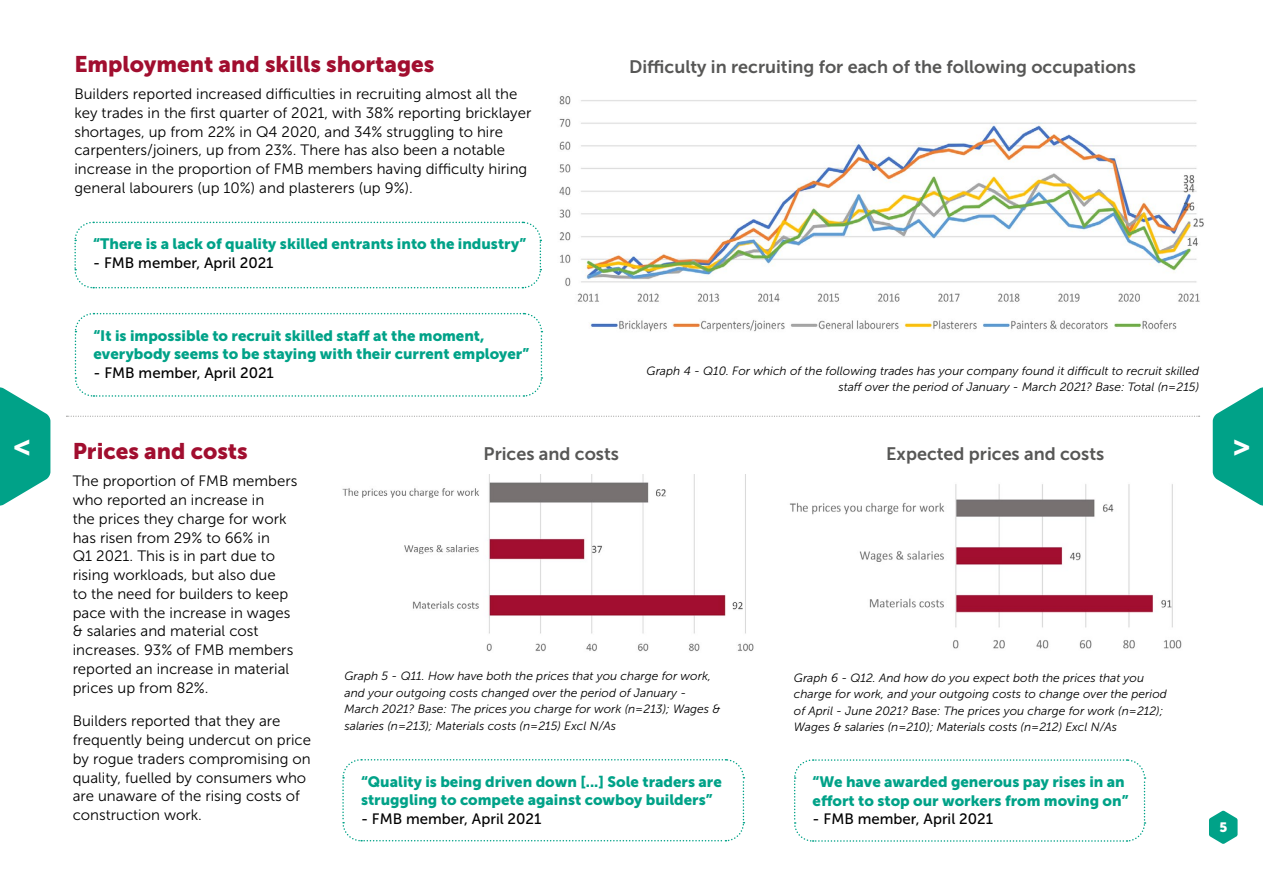
<style>
.page{position:relative;width:1263px;height:893px;background:#fff}
.page>*{position:absolute;margin:0;border:0;box-sizing:border-box;transform-origin:0 0}
.t1{font:29.25px "Museo Sans 900";color:#fff}
.t2{font:22.5px "Museo Sans 900";color:#a10e2f}
.t3{font:18px "Museo Sans 700";color:#575756}
.t4{font:15px/18.8px "Museo Sans 300";color:#000}
.t5{font:15px/18.8px "Museo Sans 900";color:#00a288}
.t6{font:15px "Museo Sans 500";color:#000}
.t7{font:13.5px "Museo Sans 900";color:#fff}
.t8{font:italic 12px/16.5px "Museo Sans 300";color:#000}
</style>
<div class="page">
<img style="left:559px;top:96px;width:645px;height:236px">
<img style="left:342px;top:475px;width:412px;height:177px">
<img style="left:789px;top:484px;width:393px;height:165px">
<svg style="left:0;top:387px;width:50px;height:119px"></svg>
<svg style="left:1213px;top:387px;width:50px;height:119px"></svg>
<svg style="left:66px;top:416px;width:1133px;height:1px"></svg>
<svg style="left:74px;top:312px;width:469px;height:85px"></svg>
<svg style="left:342px;top:759px;width:403px;height:83px"></svg>
<svg style="left:1209px;top:811px;width:28px;height:33px"></svg>
<svg style="left:74px;top:221px;width:468px;height:68px"></svg>
<svg style="left:794px;top:759px;width:352px;height:83px"></svg>
<h2 class="t2" style="left:74px;top:51px;width:361px">Employment and skills shortages</h2>
<p class="t4" style="left:74px;top:85px;width:458px">Builders reported increased difficulties in recruiting almost all the key trades in the first quarter of 2021, with 38% reporting bricklayer shortages, up from 22% in Q4 2020, and 34% struggling to hire carpenters/joiners, up from 23%. There has also been a notable increase in the proportion of FMB members having difficulty hiring general labourers (up 10%) and plasterers (up 9%).</p>
<p class="t5" style="left:93px;top:235px;width:434px">“There is a lack of quality skilled entrants into the industry”</p>
<p class="t6" style="left:93px;top:255px;width:182px">- FMB member, April 2021</p>
<p class="t5" style="left:94px;top:326px;width:437px">“It is impossible to recruit skilled staff at the moment, everybody seems to be staying with their current employer”</p>
<p class="t6" style="left:94px;top:365px;width:182px">- FMB member, April 2021</p>
<p class="t3" style="left:629px;top:57px;width:508px">Difficulty in recruiting for each of the following occupations</p>
<p class="t8" style="left:647px;top:362px;width:554px;text-align:right">Graph 4 - Q10. For which of the following trades has your company found it difficult to recruit skilled staff over the period of January - March 2021? Base: Total (n=215)</p>
<h1 class="t1" style="left:13px;top:429px;width:20px">&lt;</h1>
<h1 class="t1" style="left:1232px;top:429px;width:20px">&gt;</h1>
<h2 class="t2" style="left:73px;top:438px;width:177px">Prices and costs</h2>
<p class="t4" style="left:73px;top:472px;width:226px">The proportion of FMB members who reported an increase in<br>the prices they charge for work has risen from 29% to 66% in<br>Q1 2021. This is in part due to rising workloads, but also due<br>to the need for builders to keep pace with the increase in wages &amp; salaries and material cost increases. 93% of FMB members reported an increase in material prices up from 82%.</p>
<p class="t4" style="left:73px;top:712px;width:240px">Builders reported that they are frequently being undercut on price by rogue traders compromising on quality, fuelled by consumers who are unaware of the rising costs of construction work.</p>
<p class="t3" style="left:484px;top:444px;width:137px">Prices and costs</p>
<p class="t3" style="left:886px;top:444px;width:219px">Expected prices and costs</p>
<p class="t8" style="left:344px;top:668px;width:378px">Graph 5 - Q11. How have both the prices that you charge for work, and your outgoing costs changed over the period of January - March 2021? Base: The prices you charge for work (n=213); Wages &amp; salaries (n=213); Materials costs (n=215) Excl N/As</p>
<p class="t8" style="left:794px;top:669px;width:374px">Graph 6 - Q12. And how do you expect both the prices that you charge for work, and your outgoing costs to change over the period of April - June 2021? Base: The prices you charge for work (n=212); Wages &amp; salaries (n=210); Materials costs (n=212) Excl N/As</p>
<p class="t5" style="left:361px;top:772px;width:362px">“Quality is being driven down [...] Sole traders are struggling to compete against cowboy builders”</p>
<p class="t6" style="left:361px;top:811px;width:182px">- FMB member, April 2021</p>
<p class="t7" style="left:1219px;top:819px;width:9px">5</p>
<p class="t5" style="left:813px;top:772px;width:317px">“We have awarded generous pay rises in an effort to stop our workers from moving on”</p>
<p class="t6" style="left:813px;top:811px;width:182px">- FMB member, April 2021</p>
</div>
